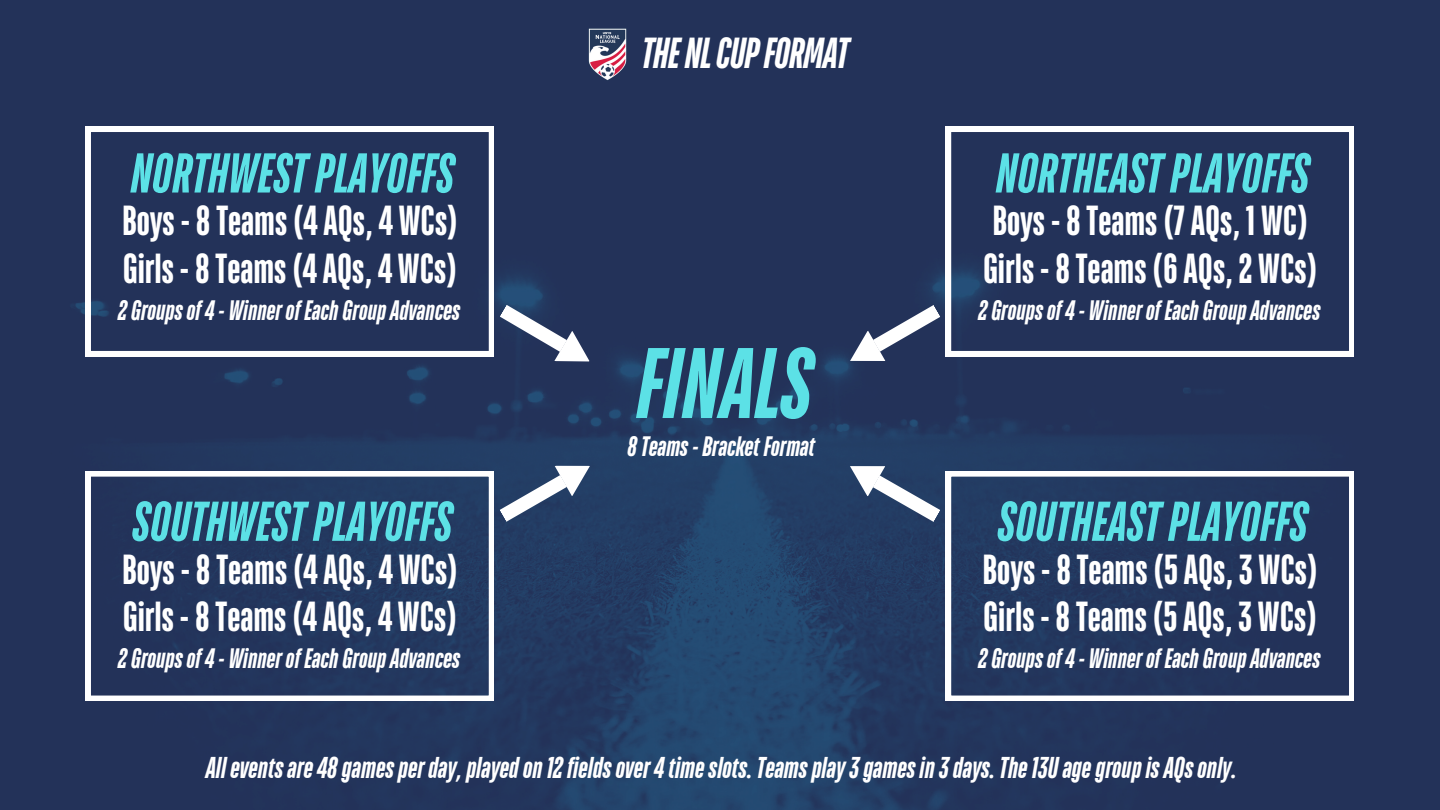
<style>
.page{position:relative;width:1440px;height:810px;background:#fff}
.page>*{position:absolute;margin:0;border:0;box-sizing:border-box;transform-origin:0 0}
.t1{font:italic 700 100px "TT Bluescreens";color:#5ce1e6}
.t2{font:italic 700 56px "TT Bluescreens";color:#5ce1e6}
.t3{font:italic 700 43.2px "TT Bluescreens";letter-spacing:-.02em;color:#fff}
.t4{font:700 42px "TT Bluescreens";color:#fff}
.t5{font:italic 700 30px "TT Bluescreens";color:#fff}
.t6{font:italic 700 28px "TT Bluescreens";color:#fff}
</style>
<div class="page">
<img style="left:0;top:0;width:1440px;height:810px">
<svg style="left:86px;top:471px;width:408px;height:230px;background:#324569"></svg>
<svg style="left:946px;top:471px;width:408px;height:230px;background:#324468"></svg>
<svg style="left:499px;top:451px;width:100px;height:71px"></svg>
<svg style="left:841px;top:451px;width:99px;height:71px"></svg>
<svg style="left:946px;top:127px;width:408px;height:229px;background:#324064"></svg>
<svg style="left:86px;top:127px;width:408px;height:229px;background:#324064"></svg>
<svg style="left:500px;top:305px;width:99px;height:72px"></svg>
<svg style="left:841px;top:305px;width:100px;height:71px"></svg>
<img style="left:589px;top:28px;width:37px;height:53px">
<h1 class="t2" style="left:128px;top:147px;width:325px">NORTHWESTPLAYOFFS</h1>
<p class="t4" style="left:122px;top:201px;width:337px">Boys-8Teams(4AQs,4 WCs)</p>
<p class="t4" style="left:123px;top:249px;width:336px">Girls-8Teams(4AQs,4 WCs)</p>
<h2 class="t6" style="left:117px;top:297px;width:344px">2Groupsof4- WinnerofEachGroupAdvances</h2>
<p class="t2" style="left:130px;top:495px;width:322px">SOUTHWESTPLAYOFFS</p>
<h3 class="t4" style="left:122px;top:549px;width:337px">Boys-8Teams(4AQs,4 WCs)</h3>
<h2 class="t4" style="left:123px;top:597px;width:336px">Girls-8Teams(4AQs,4 WCs)</h2>
<h4 class="t6" style="left:117px;top:645px;width:344px">2Groupsof4- WinnerofEachGroupAdvances</h4>
<p class="t3" style="left:640px;top:33px;width:209px">THENLCUPFORMAT</p>
<h4 class="t1" style="left:632px;top:336px;width:177px">FINALS</h4>
<h4 class="t6" style="left:626px;top:433px;width:189px">8Teams-Bracket Format</h4>
<h4 class="t2" style="left:993px;top:147px;width:315px">NORTHEASTPLAYOFFS</h4>
<h4 class="t4" style="left:992px;top:201px;width:317px">Boys-8Teams(7AQs, 1 WC)</h4>
<p class="t4" style="left:983px;top:249px;width:336px">Girls-8Teams(6AQs,2 WCs)</p>
<p class="t6" style="left:977px;top:297px;width:344px">2Groupsof4- WinnerofEachGroupAdvances</p>
<h4 class="t2" style="left:995px;top:495px;width:311px">SOUTHEASTPLAYOFFS</h4>
<p class="t4" style="left:983px;top:549px;width:337px">Boys-8Teams(5AQs,3 WCs)</p>
<p class="t4" style="left:983px;top:597px;width:335px">Girls-8Teams(5AQs,3 WCs)</p>
<h2 class="t6" style="left:977px;top:645px;width:344px">2Groupsof4- WinnerofEachGroupAdvances</h2>
<p class="t5" style="left:204px;top:753px;width:1033px">Alleventsare48gamesperday,playedon12fieldsover4timeslots.Teamsplay3gamesin3days.The13UagegroupisAQsonly.</p>
</div>
